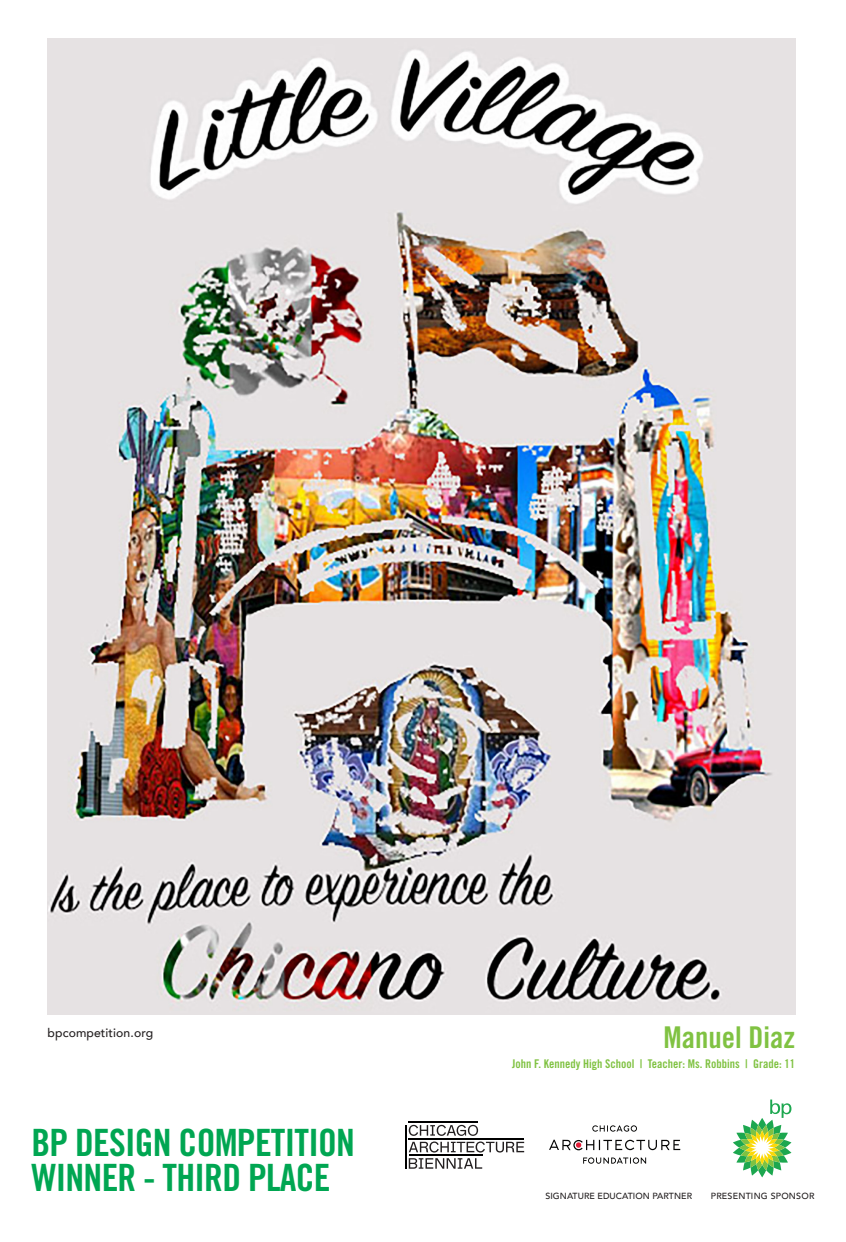
<style>
.page{position:relative;width:846px;height:1242px;background:#fff}
.page>*{position:absolute;margin:0;border:0;box-sizing:border-box;transform-origin:0 0}
.t1{font:37.62px "Trade Gothic Bold Cond Twenty";letter-spacing:-.02em;color:#00a652}
.t2{font:30px "Trade Gothic Bold Cond Twenty";color:#80c242}
.t3{font:500 12.2px "Avenir";letter-spacing:.01em;color:#231f20}
.t4{font:12px "Trade Gothic Bold Cond Twenty";color:#80c242}
.t5{font:500 8.88px "Avenir";letter-spacing:.01em;color:#231f20}
</style>
<div class="page">
<svg style="left:733px;top:1100px;width:58px;height:77px"></svg>
<svg style="left:549px;top:1125px;width:131px;height:39px"></svg>
<svg style="left:409px;top:1142px;width:115px;height:27px"></svg>
<svg style="left:409px;top:1125px;width:69px;height:11px"></svg>
<hr style="left:409px;top:1138px;width:115px;height:2px;background:#000">
<hr style="left:409px;top:1122px;width:69px;height:1px;background:#000">
<hr style="left:409px;top:1155px;width:73px;height:1px;background:#000">
<hr style="left:405px;top:1125px;width:2px;height:44px;background:#000">
<img style="left:48px;top:38px;width:747px;height:977px">
<p class="t3" style="left:48px;top:1022px;width:107px">bpcompetition.org</p>
<p class="t1" style="left:32px;top:1120px;width:325px">BP DESIGN COMPETITION</p>
<p class="t1" style="left:32px;top:1155px;width:301px">WINNER - THIRD PLACE</p>
<p class="t2" style="left:664px;top:1019px;width:133px">Manuel Diaz</p>
<p class="t4" style="left:512px;top:1056px;width:284px">John F. Kennedy High School | Teacher: Ms. Robbins | Grade: 11</p>
<p class="t5" style="left:545px;top:1188px;width:148px">SIGNATURE EDUCATION PARTNER</p>
<p class="t5" style="left:711px;top:1188px;width:105px">PRESENTING SPONSOR</p>
</div>
